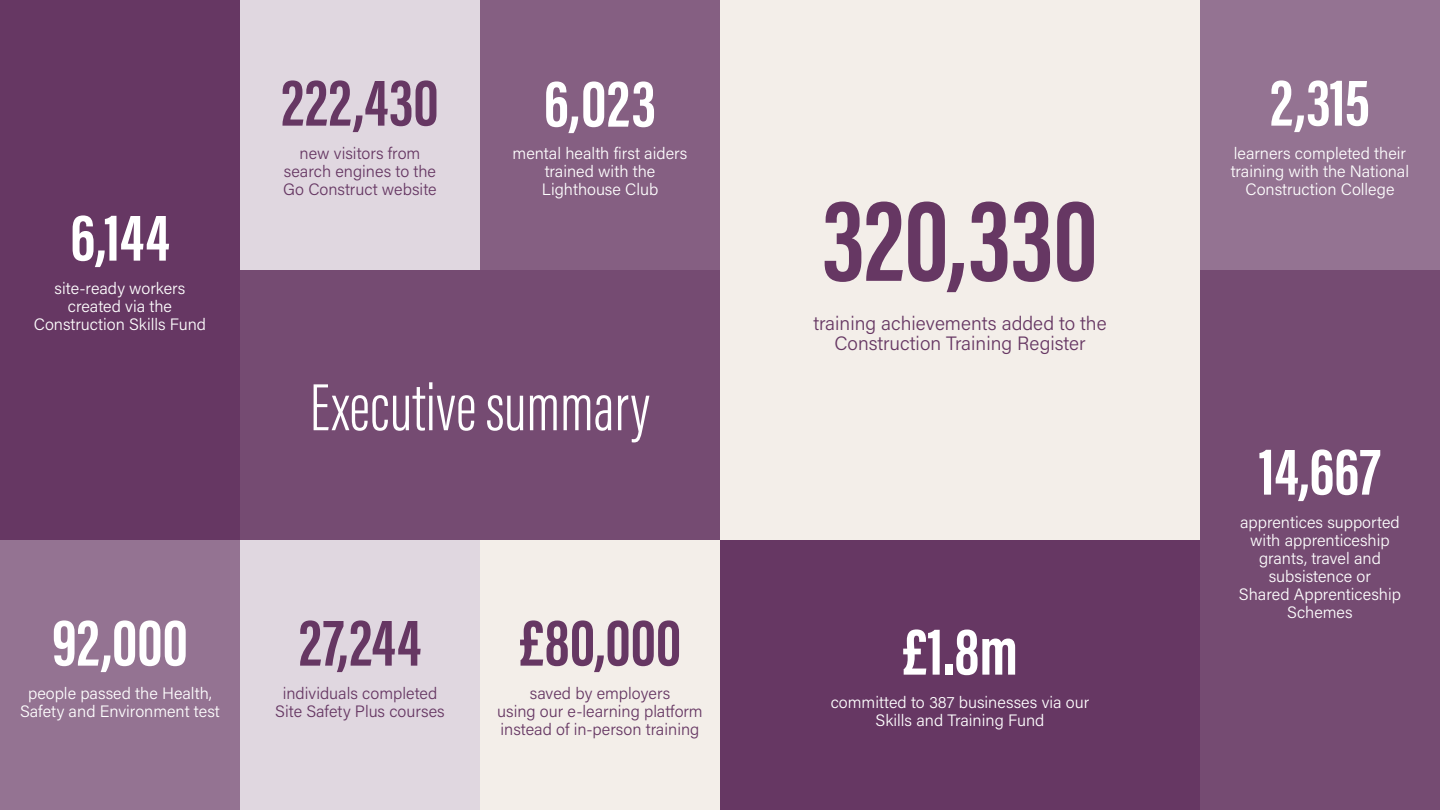
<style>
.page{position:relative;width:1440px;height:810px;background:#fff}
.page>*{position:absolute;margin:0;border:0;box-sizing:border-box;transform-origin:0 0}
.t1{font:700 120.52px "Acumin Pro Extra Cond";color:#663763}
.t2{font:700 68.7px "Acumin Pro Extra Cond";color:#fff}
.t3{font:700 68.7px "Acumin Pro Extra Cond";letter-spacing:.01em;color:#663763}
.t4{font:300 68.7px "Acumin Pro Extra Cond";color:#fff}
.t5{font:300 19.35px/19.4px "Acumin Pro";color:#663763;text-align:center}
.t6{font:300 16.5px/18px "Acumin Pro";color:#fff;text-align:center}
.t7{font:300 16.5px/18px "Acumin Pro";color:#663763;text-align:center}
</style>
<div class="page">
<div style="left:0;top:540px;width:240px;height:270px;background:#947392"></div>
<div style="left:480px;top:540px;width:240px;height:270px;background:#f3eee9"></div>
<div style="left:480px;top:0;width:240px;height:270px;background:#855f82"></div>
<div style="left:720px;top:0;width:480px;height:540px;background:#f3eee9"></div>
<div style="left:0;top:0;width:240px;height:540px;background:#663763"></div>
<div style="left:720px;top:540px;width:480px;height:270px;background:#663763"></div>
<div style="left:240px;top:540px;width:240px;height:270px;background:#e0d7e0"></div>
<div style="left:240px;top:0;width:240px;height:270px;background:#e0d7e0"></div>
<div style="left:1200px;top:270px;width:240px;height:270px;background:#754b72"></div>
<div style="left:1200px;top:540px;width:240px;height:270px;background:#754b72"></div>
<div style="left:1200px;top:0;width:240px;height:270px;background:#947392"></div>
<div style="left:480px;top:270px;width:240px;height:270px;background:#754b72"></div>
<div style="left:240px;top:270px;width:240px;height:270px;background:#754b72"></div>
<h2 class="t2" style="left:70px;top:195px;width:101px">6,144</h2>
<p class="t6" style="left:34px;top:278px;width:174px">site-ready workers created via the<br>Construction Skills Fund</p>
<h2 class="t3" style="left:281px;top:60px;width:159px">222,430</h2>
<p class="t7" style="left:283px;top:143px;width:155px">new visitors from search engines to the<br>Go Construct website</p>
<h2 class="t2" style="left:544px;top:61px;width:113px">6,023</h2>
<p class="t6" style="left:513px;top:143px;width:176px">mental health first aiders trained with the<br>Lighthouse Club</p>
<h2 class="t4" style="left:310px;top:366px;width:341px">Executive summary</h2>
<h2 class="t2" style="left:52px;top:600px;width:137px">92,000</h2>
<p class="t6" style="left:20px;top:683px;width:201px">people passed the Health,<br>Safety and Environment test</p>
<h2 class="t3" style="left:299px;top:600px;width:124px">27,244</h2>
<p class="t7" style="left:275px;top:683px;width:171px">individuals completed<br>Site Safety Plus courses</p>
<h2 class="t3" style="left:519px;top:600px;width:164px">£80,000</h2>
<p class="t7" style="left:497px;top:683px;width:207px">saved by employers<br>using our e-learning platform instead of in-person training</p>
<h1 class="t1" style="left:822px;top:166px;width:277px">320,330</h1>
<p class="t5" style="left:813px;top:313px;width:295px">training achievements added to the<br>Construction Training Register</p>
<h2 class="t2" style="left:902px;top:609px;width:118px">£1.8m</h2>
<p class="t6" style="left:831px;top:692px;width:260px">committed to 387 businesses via our<br>Skills and Training Fund</p>
<h2 class="t2" style="left:1270px;top:60px;width:101px">2,315</h2>
<p class="t6" style="left:1231px;top:143px;width:180px">learners completed their training with the National<br>Construction College</p>
<h2 class="t2" style="left:1259px;top:429px;width:123px">14,667</h2>
<p class="t6" style="left:1239px;top:512px;width:164px">apprentices supported with apprenticeship grants, travel and subsistence or<br>Shared Apprenticeship<br>Schemes</p>
</div>
